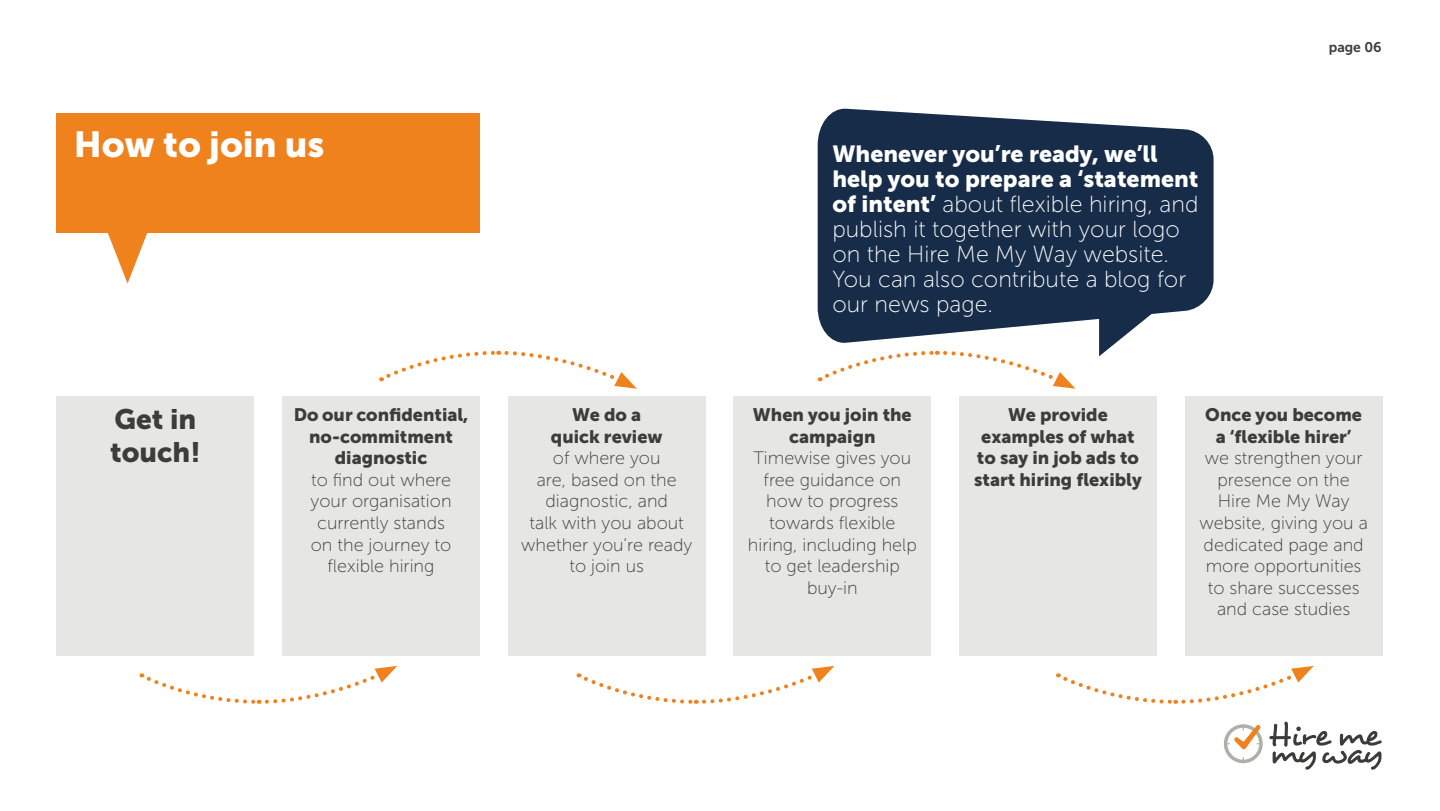
<style>
.page{position:relative;width:1440px;height:811px;background:#fff}
.page>*{position:absolute;margin:0;border:0;box-sizing:border-box;transform-origin:0 0}
.t1{font:36px "Museo Sans 900";color:#fff}
.t2{font:28px/33.6px "Museo Sans 900";color:#3c3c3b}
.t3{font:23.2px/25px "Museo Sans 100";color:#fff}
.t4{font:23.2px/25px "Museo Sans 900";color:#fff}
.t5{font:18px/21.6px "Museo Sans 100";color:#3c3c3b;text-align:center}
.t6{font:18px/21.6px "Museo Sans 900";color:#3c3c3b;text-align:center}
.t7{font:14px "Museo Sans 700";color:#3c3c3b}
.s1{font-family:"Museo Sans 900"}
</style>
<div class="page">
<svg style="left:1269px;top:721px;width:113px;height:48px"></svg>
<svg style="left:1224px;top:724px;width:39px;height:39px"></svg>
<svg style="left:98px;top:232px;width:59px;height:51px"></svg>
<div style="left:57px;top:113px;width:423px;height:119px;background:#f0821d"></div>
<div style="left:57px;top:396px;width:197px;height:259px;background:#e6e7e4"></div>
<div style="left:282px;top:396px;width:198px;height:259px;background:#e6e7e4"></div>
<div style="left:508px;top:396px;width:197px;height:259px;background:#e6e7e4"></div>
<svg style="left:818px;top:108px;width:396px;height:248px;background:#374a62"></svg>
<div style="left:734px;top:396px;width:197px;height:259px;background:#e6e7e4"></div>
<div style="left:959px;top:396px;width:198px;height:259px;background:#e6e7e4"></div>
<div style="left:1185px;top:396px;width:197px;height:259px;background:#e6e7e4"></div>
<svg style="left:1058px;top:666px;width:256px;height:38px"></svg>
<svg style="left:579px;top:666px;width:255px;height:38px"></svg>
<svg style="left:141px;top:666px;width:256px;height:38px"></svg>
<svg style="left:820px;top:349px;width:256px;height:40px"></svg>
<svg style="left:381px;top:350px;width:256px;height:39px"></svg>
<h1 class="t1" style="left:74px;top:124px;width:252px">How to join us</h1>
<h2 class="t2" style="left:110px;top:402px;width:92px">Get in touch!</h2>
<p class="t6" style="left:294px;top:404px;width:176px">Do our confidential, no-commitment diagnostic</p>
<p class="t5" style="left:311px;top:469px;width:142px">to find out where your organisation currently stands on the journey to flexible hiring</p>
<p class="t6" style="left:551px;top:404px;width:113px">We do a quick review</p>
<p class="t5" style="left:521px;top:447px;width:173px">of where you<br>are, based on the diagnostic, and<br>talk with you about whether you’re ready to join us</p>
<p class="t4" style="left:832px;top:142px;width:368px">Whenever you’re ready, we’ll help you to prepare a ‘statement</p>
<p class="t3" style="left:832px;top:192px;width:368px"><span class="s1">of intent’</span> about flexible hiring, and publish it together with your logo on the Hire Me My Way website.<br>You can also contribute a blog for our news page.</p>
<p class="t7" style="left:1329px;top:39px;width:54px">page 06</p>
<p class="t6" style="left:753px;top:404px;width:160px">When you join the campaign</p>
<p class="t5" style="left:748px;top:447px;width:170px">Timewise gives you free guidance on how to progress towards flexible hiring, including help to get leadership buy-in</p>
<p class="t6" style="left:974px;top:404px;width:169px">We provide examples of what to say in job ads to start hiring flexibly</p>
<p class="t6" style="left:1205px;top:404px;width:158px">Once you become a ‘flexible hirer’</p>
<p class="t5" style="left:1199px;top:447px;width:170px">we strengthen your presence on the<br>Hire Me My Way website, giving you a dedicated page and more opportunities to share successes and case studies</p>
</div>
